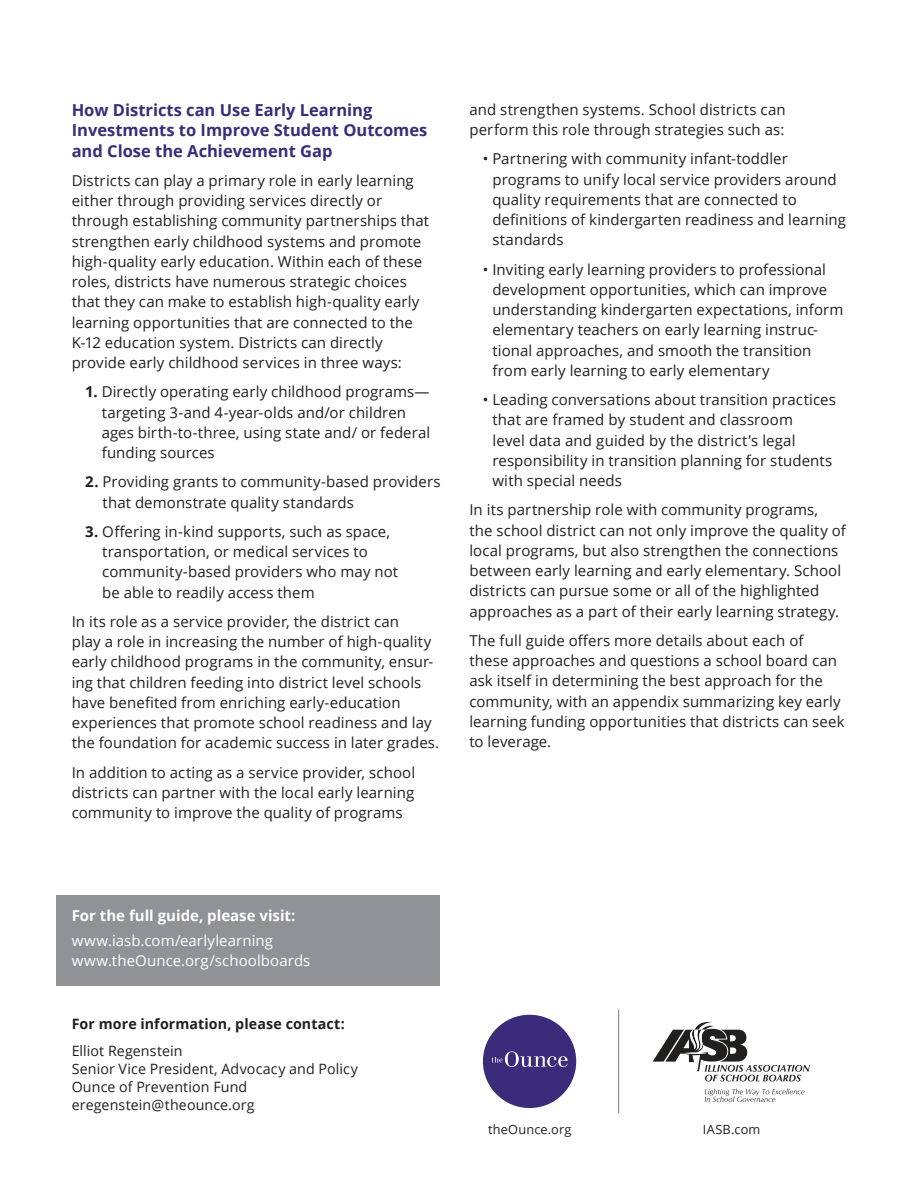
<style>
.page{position:relative;width:918px;height:1188px;background:#fff}
.page>*{position:absolute;margin:0;border:0;box-sizing:border-box;transform-origin:0 0}
.t1{font:700 16.5px/20.2px "Open Sans";color:#3a2c7a}
.t2{font:15px/20.2px "Open Sans";letter-spacing:.005em;color:#221f1f}
.t3{font:15px/20.2px "Open Sans";letter-spacing:.005em;color:#fff}
.t4{font:700 15px "Open Sans";color:#fff}
.t5{font:14.25px/18px "Open Sans";letter-spacing:.01em;color:#221f1f}
.t6{font:700 14.25px "Open Sans";letter-spacing:.01em;color:#221f1f}
.t7{font:12.75px "Open Sans";letter-spacing:.015em;color:#221f1f}
.s1{font-weight:700}
</style>
<div class="page">
<div style="left:56px;top:895px;width:383px;height:90px;background:#919295"></div>
<div style="left:483px;top:1015px;width:93px;height:93px;background:#3a2c7a;border-radius:50%"></div>
<svg style="left:492px;top:1051px;width:76px;height:16px"></svg>
<svg style="left:653px;top:1022px;width:157px;height:59px"></svg>
<svg style="left:705px;top:1089px;width:100px;height:13px"></svg>
<hr style="left:618px;top:1009px;width:1px;height:104px;background:#76777b">
<p class="t1" style="left:72px;top:102px;width:357px">How Districts can Use Early Learning<br>Investments to Improve Student Outcomes and Close the Achievement Gap</p>
<p class="t2" style="left:72px;top:170px;width:359px">Districts can play a primary role in early learning either through providing services directly or through establishing community partnerships that strengthen early childhood systems and promote high-quality early education. Within each of these roles, districts have numerous strategic choices that they can make to establish high-quality early learning opportunities that are connected to the K-12 education system. Districts can directly provide early childhood services in three ways:</p>
<p class="t2" style="left:102px;top:381px;width:330px;text-indent:-17px"><span class="s1">1.</span> Directly operating early childhood programs— targeting 3-and 4-year-olds and/or children ages birth-to-three, using state and/ or federal funding sources</p>
<p class="t2" style="left:103px;top:473px;width:340px;text-indent:-17px"><span class="s1">2.</span> Providing grants to community-based providers that demonstrate quality standards</p>
<p class="t2" style="left:102px;top:521px;width:297px;text-indent:-17px"><span class="s1">3.</span> Offering in-kind supports, such as space, transportation, or medical services to community-based providers who may not be able to readily access them</p>
<p class="t2" style="left:72px;top:611px;width:369px">In its role as a service provider, the district can<br>play a role in increasing the number of high-quality early childhood programs in the community, ensur&shy;ing that children feeding into district level schools have benefited from enriching early-education experiences that promote school readiness and lay the foundation for academic success in later grades.</p>
<p class="t2" style="left:72px;top:762px;width:345px;text-align:justify">In addition to acting as a service provider, school districts can partner with the local early learning community to improve the quality of programs</p>
<p class="t2" style="left:469px;top:99px;width:318px">and strengthen systems. School districts can perform this role through strategies such as:</p>
<p class="t2" style="left:492px;top:149px;width:355px;text-indent:-10px">• Partnering with community infant-toddler programs to unify local service providers around quality requirements that are connected to definitions of kindergarten readiness and learning standards</p>
<p class="t2" style="left:492px;top:259px;width:353px;text-indent:-10px">• Inviting early learning providers to professional development opportunities, which can improve understanding kindergarten expectations, inform elementary teachers on early learning instruc&shy;tional approaches, and smooth the transition from early learning to early elementary</p>
<p class="t2" style="left:492px;top:391px;width:345px;text-indent:-10px">• Leading conversations about transition practices that are framed by student and classroom<br>level data and guided by the district’s legal responsibility in transition planning for students with special needs</p>
<p class="t2" style="left:469px;top:500px;width:378px">In its partnership role with community programs,<br>the school district can not only improve the quality of local programs, but also strengthen the connections between early learning and early elementary. School districts can pursue some or all of the highlighted approaches as a part of their early learning strategy.</p>
<p class="t2" style="left:469px;top:630px;width:377px">The full guide offers more details about each of these approaches and questions a school board can ask itself in determining the best approach for the community, with an appendix summarizing key early learning funding opportunities that districts can seek to leverage.</p>
<p class="t4" style="left:72px;top:910px;width:225px">For the full guide, please visit:</p>
<p class="t3" style="left:72px;top:930px;width:240px">www.iasb.com/earlylearning www.theOunce.org/schoolboards</p>
<p class="t6" style="left:72px;top:1018px;width:275px">For more information, please contact:</p>
<p class="t5" style="left:72px;top:1041px;width:288px">Elliot Regenstein<br>Senior Vice President, Advocacy and Policy<br>Ounce of Prevention Fund eregenstein@theounce.org</p>
<p class="t7" style="left:488px;top:1120px;width:85px">theOunce.org</p>
<p class="t7" style="left:703px;top:1120px;width:59px">IASB.com</p>
</div>
